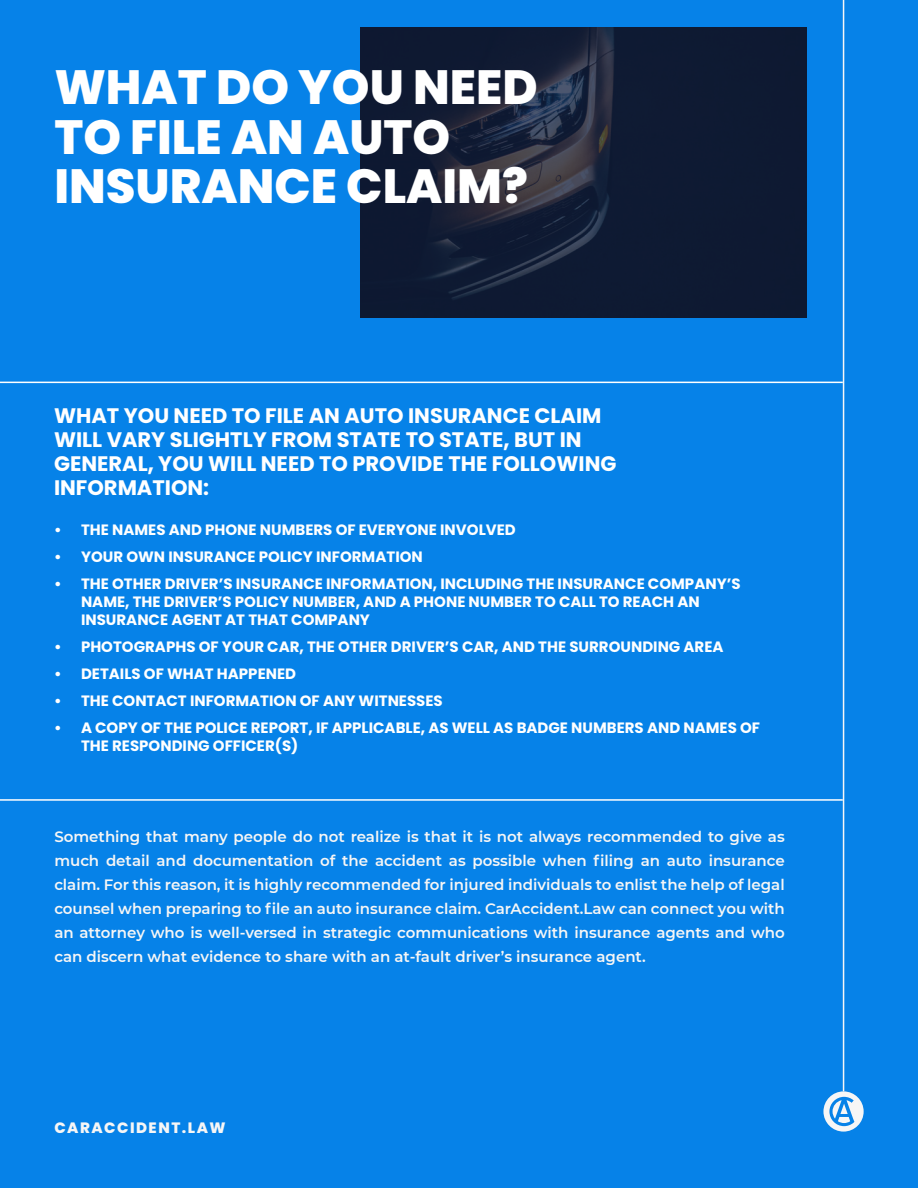
<style>
.page{position:relative;width:918px;height:1188px;background:#0682e8}
.page>*{position:absolute;margin:0;border:0;box-sizing:border-box;transform-origin:0 0}
.t1{font:800 48px/49.5px "Poppins";color:#fff}
.t2{font:700 21px/24px "Poppins";color:#fff}
.t3{font:600 15px/24px "Montserrat";color:#f6f6f6;text-align:justify}
.t4{font:700 15px/18px "Poppins";color:#fff}
.t5{font:800 15px "Poppins";letter-spacing:.1em;color:#f6f6f6}
</style>
<div class="page">
<svg style="left:360px;top:27px;width:446px;height:290px;fill:#0e1a32"></svg>
<svg style="left:823px;top:1091px;width:41px;height:41px"></svg>
<svg style="left:829px;top:1097px;width:25px;height:29px"></svg>
<hr style="left:843px;top:0;width:1px;height:1091px;background:#f6f6f6">
<hr style="left:0;top:382px;width:843px;height:1px;background:#fff">
<hr style="left:0;top:799px;width:843px;height:2px;background:#fff">
<h1 class="t1" style="left:54px;top:63px;width:485px">WHAT DO YOU NEED<br>TO FILE AN AUTO<br>INSURANCE CLAIM?</h1>
<h2 class="t2" style="left:54px;top:404px;width:564px">WHAT YOU NEED TO FILE AN AUTO INSURANCE CLAIM WILL VARY SLIGHTLY FROM STATE TO STATE, BUT IN GENERAL, YOU WILL NEED TO PROVIDE THE FOLLOWING INFORMATION:</h2>
<p class="t4" style="left:54px;top:521px;width:463px">• THE NAMES AND PHONE NUMBERS OF EVERYONE INVOLVED</p>
<p class="t4" style="left:54px;top:548px;width:370px">• YOUR OWN INSURANCE POLICY INFORMATION</p>
<p class="t4" style="left:81px;top:575px;width:661px;text-indent:-27px">• THE OTHER DRIVER’S INSURANCE INFORMATION, INCLUDING THE INSURANCE COMPANY’S<br>NAME, THE DRIVER’S POLICY NUMBER, AND A PHONE NUMBER TO CALL TO REACH AN<br>INSURANCE AGENT AT THAT COMPANY</p>
<p class="t4" style="left:54px;top:638px;width:671px">• PHOTOGRAPHS OF YOUR CAR, THE OTHER DRIVER’S CAR, AND THE SURROUNDING AREA</p>
<p class="t4" style="left:54px;top:665px;width:244px">• DETAILS OF WHAT HAPPENED</p>
<p class="t4" style="left:54px;top:692px;width:390px">• THE CONTACT INFORMATION OF ANY WITNESSES</p>
<p class="t4" style="left:81px;top:719px;width:681px;text-indent:-27px">• A COPY OF THE POLICE REPORT, IF APPLICABLE, AS WELL AS BADGE NUMBERS AND NAMES OF<br>THE RESPONDING OFFICER(S)</p>
<p class="t3" style="left:54px;top:824px;width:732px">Something that many people do not realize is that it is not always recommended to give as much detail and documentation of the accident as possible when filing an auto insurance claim. For this reason, it is highly recommended for injured individuals to enlist the help of legal counsel when preparing to file an auto insurance claim. CarAccident.Law can connect you with an attorney who is well-versed in strategic communications with insurance agents and who can discern what evidence to share with an at-fault driver’s insurance agent.</p>
<p class="t5" style="left:54px;top:1119px;width:173px">CARACCIDENT.LAW</p>
</div>
